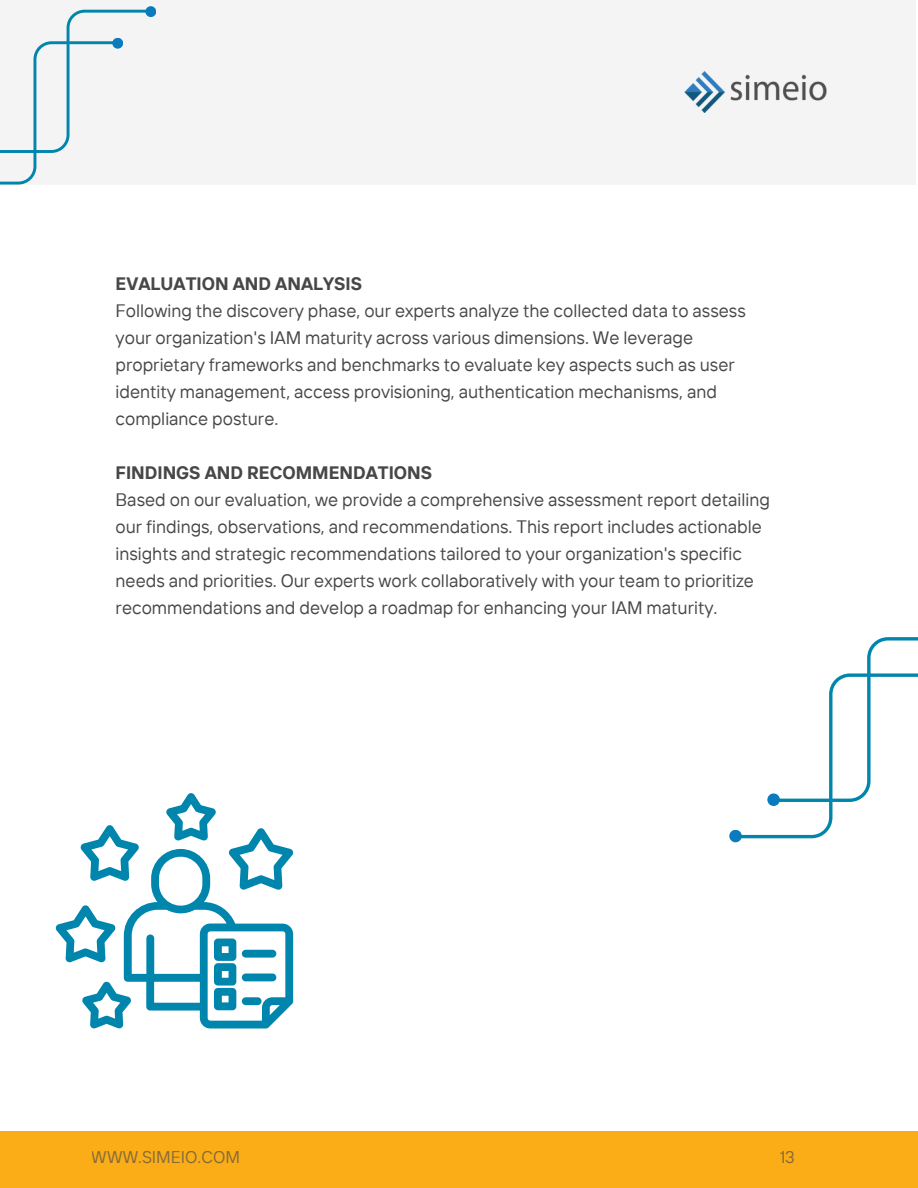
<style>
.page{position:relative;width:918px;height:1188px;background:#fff}
.page>*{position:absolute;margin:0;border:0;box-sizing:border-box;transform-origin:0 0}
.t1{font:18px/27px "TT Interphases";color:#474748}
.t2{font:700 18px "TT Interphases";color:#474748}
.t3{font:16.95px "TT Interphases";color:#474748}
</style>
<div class="page">
<div style="left:0;top:1131px;width:918px;height:57px;background:#fbad18"></div>
<div style="left:0;top:0;width:916px;height:185px;background:#f4f4f4"></div>
<div style="left:145px;top:6px;width:11px;height:11px;background:#0a7cbd;border-radius:50%"></div>
<svg style="left:0;top:8px;width:154px;height:177px"></svg>
<div style="left:112px;top:38px;width:11px;height:11px;background:#0a7cbd;border-radius:50%"></div>
<img style="left:685px;top:72px;width:142px;height:40px">
<svg style="left:55px;top:793px;width:239px;height:236px"></svg>
<svg style="left:729px;top:830px;width:13px;height:12px"></svg>
<svg style="left:732px;top:637px;width:186px;height:203px"></svg>
<div style="left:767px;top:793px;width:13px;height:13px;background:#0a7cbd;border-radius:50%"></div>
<p class="t2" style="left:116px;top:272px;width:248px">EVALUATION AND ANALYSIS</p>
<p class="t1" style="left:116px;top:297px;width:632px">Following the discovery phase, our experts analyze the collected data to assess your organization's IAM maturity across various dimensions. We leverage proprietary frameworks and benchmarks to evaluate key aspects such as user identity management, access provisioning, authentication mechanisms, and compliance posture.</p>
<p class="t2" style="left:116px;top:461px;width:318px">FINDINGS AND RECOMMENDATIONS</p>
<p class="t1" style="left:116px;top:486px;width:656px">Based on our evaluation, we provide a comprehensive assessment report detailing our findings, observations, and recommendations. This report includes actionable insights and strategic recommendations tailored to your organization's specific needs and priorities. Our experts work collaboratively with your team to prioritize recommendations and develop a roadmap for enhancing your IAM maturity.</p>
<p class="t3" style="left:92px;top:1146px;width:150px">WWW.SIMEIO.COM</p>
<p class="t3" style="left:780px;top:1146px;width:17px">13</p>
</div>
